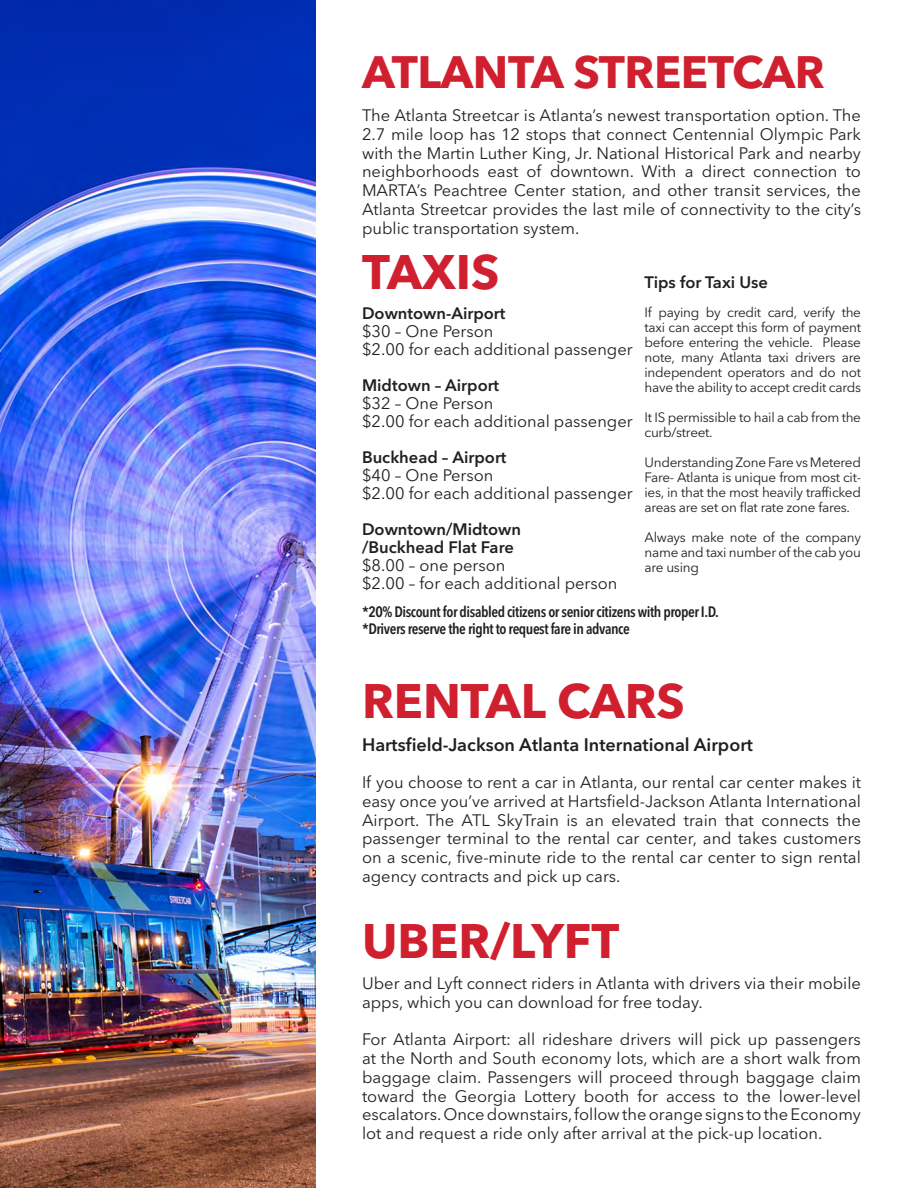
<style>
.page{position:relative;width:918px;height:1188px;background:#fff}
.page>*{position:absolute;margin:0;border:0;box-sizing:border-box;transform-origin:0 0}
.t1{font:700 48px "Avenir Next LT Pro";color:#d0202f}
.t2{font:700 45px "Avenir Next LT Pro";letter-spacing:-.01em;color:#d0202f}
.t3{font:600 18px "Avenir Next LT Pro";color:#231f20}
.t4{font:16.5px/18.8px "Avenir Next LT Pro";color:#231f20}
.t5{font:600 16.5px/18px "Avenir Next LT Pro";color:#231f20}
.t6{font:600 condensed 15px/16.5px "Avenir Next LT Pro";letter-spacing:-.03em;color:#231f20}
.t7{font:13.5px/15px "Avenir Next LT Pro";letter-spacing:-.02em;color:#231f20;text-align:justify}
</style>
<div class="page">
<img style="left:0;top:0;width:315px;height:1188px">
<h2 class="t2" style="left:362px;top:45px;width:464px">ATLANTA STREETCAR</h2>
<p class="t4" style="left:362px;top:106px;width:500px;text-align:justify">The Atlanta Streetcar is Atlanta’s newest transportation option. The 2.7 mile loop has 12 stops that connect Centennial Olympic Park with the Martin Luther King, Jr. National Historical Park and nearby neighborhoods east of downtown. With a direct connection to MARTA’s Peachtree Center station, and other transit services, the Atlanta Streetcar provides the last mile of connectivity to the city’s public transportation system.</p>
<h1 class="t1" style="left:362px;top:242px;width:139px">TAXIS</h1>
<p class="t5" style="left:362px;top:305px;width:145px">Downtown-Airport</p>
<p class="t4" style="left:362px;top:323px;width:272px;line-height:18px">$30 – One Person<br>$2.00 for each additional passenger</p>
<p class="t5" style="left:362px;top:377px;width:139px">Midtown – Airport</p>
<p class="t4" style="left:362px;top:395px;width:272px;line-height:18px">$32 – One Person<br>$2.00 for each additional passenger</p>
<p class="t5" style="left:362px;top:449px;width:146px">Buckhead – Airport</p>
<p class="t4" style="left:362px;top:467px;width:272px;line-height:18px">$40 – One Person<br>$2.00 for each additional passenger</p>
<p class="t5" style="left:362px;top:521px;width:161px">Downtown/Midtown /Buckhead Flat Fare</p>
<p class="t4" style="left:362px;top:557px;width:257px;line-height:18px">$8.00 – one person<br>$2.00 – for each additional person</p>
<p class="t5" style="left:645px;top:273px;width:125px">Tips for Taxi Use</p>
<p class="t7" style="left:645px;top:305px;width:218px">If paying by credit card, verify the taxi can accept this form of payment before entering the vehicle. Please note, many Atlanta taxi drivers are independent operators and do not have the ability to accept credit cards</p>
<p class="t7" style="left:645px;top:410px;width:218px">It IS permissible to hail a cab from the curb/street.</p>
<p class="t7" style="left:645px;top:455px;width:218px">Understanding Zone Fare vs Metered Fare- Atlanta is unique from most cit&shy;ies, in that the most heavily trafficked areas are set on flat rate zone fares.</p>
<p class="t7" style="left:645px;top:530px;width:218px">Always make note of the company name and taxi number of the cab you are using</p>
<p class="t6" style="left:362px;top:603px;width:358px">*20% Discount for disabled citizens or senior citizens with proper I.D. *Drivers reserve the right to request fare in advance</p>
<h1 class="t1" style="left:362px;top:671px;width:324px">RENTAL CARS</h1>
<p class="t3" style="left:362px;top:733px;width:392px">Hartsfield-Jackson Atlanta International Airport</p>
<p class="t4" style="left:362px;top:773px;width:501px;text-align:justify">If you choose to rent a car in Atlanta, our rental car center makes it easy once you’ve arrived at Hartsfield-Jackson Atlanta International Airport. The ATL SkyTrain is an elevated train that connects the passenger terminal to the rental car center, and takes customers on a scenic, five-minute ride to the rental car center to sign rental agency contracts and pick up cars.</p>
<h1 class="t1" style="left:362px;top:912px;width:259px">UBER/LYFT</h1>
<p class="t4" style="left:362px;top:974px;width:500px">Uber and Lyft connect riders in Atlanta with drivers via their mobile apps, which you can download for free today.</p>
<p class="t4" style="left:362px;top:1030px;width:500px;text-align:justify">For Atlanta Airport: all rideshare drivers will pick up passengers at the North and South economy lots, which are a short walk from baggage claim. Passengers will proceed through baggage claim toward the Georgia Lottery booth for access to the lower-level escalators. Once downstairs, follow the orange signs to the Economy lot and request a ride only after arrival at the pick-up location.</p>
</div>
